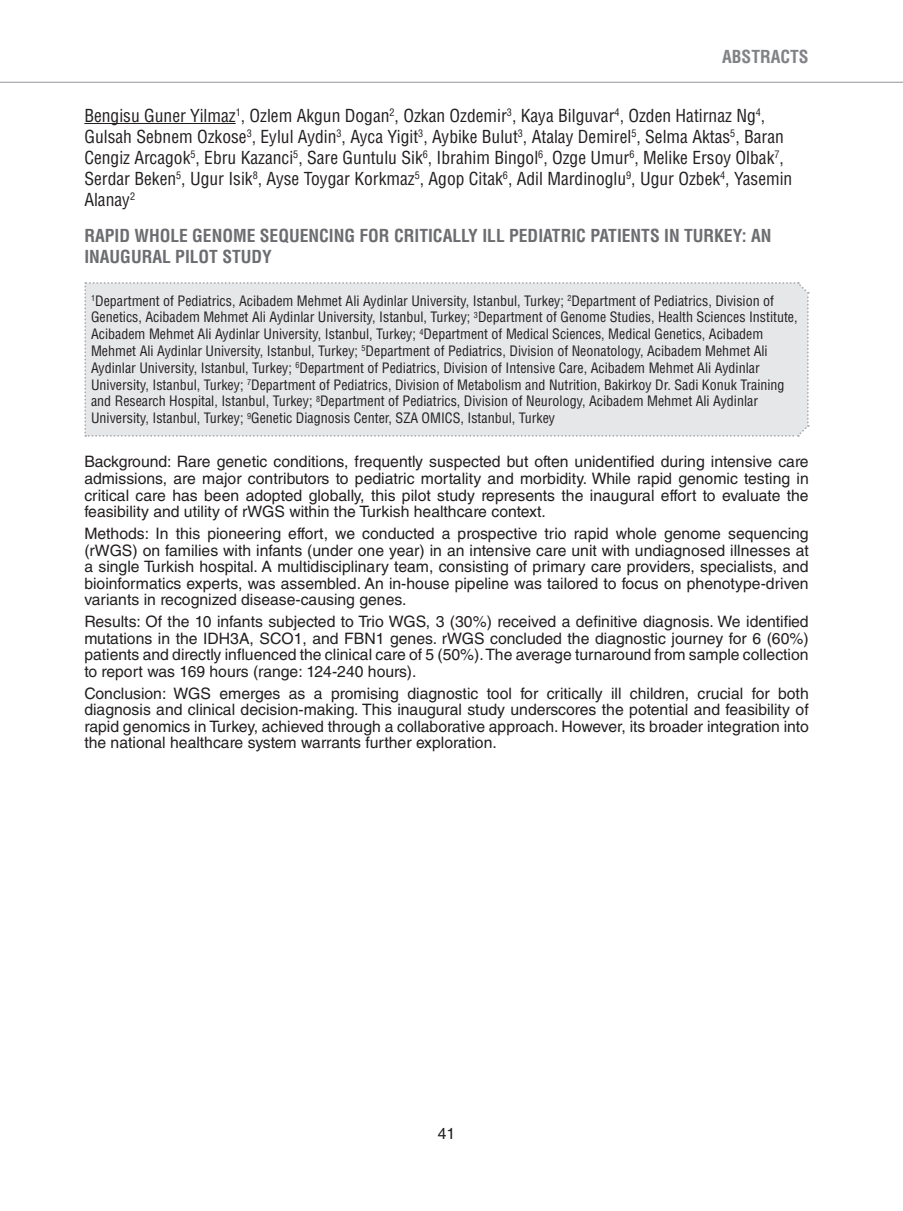
<style>
.page{position:relative;width:903px;height:1211px;background:#fff}
.page>*{position:absolute;margin:0;border:0;box-sizing:border-box;transform-origin:0 0}
.S1{font:condensed 17.5px/21px "Helvetica LT Std";color:#231f20}
.S2{font:700 condensed 17.5px/21px "Helvetica LT Std";color:#6c6d70}
.t1{font:700 condensed 17.5px "Helvetica LT Std";color:#808285}
.t2{font:15.75px/16.6px "Helvetica LT Std";color:#231f20;text-align:justify}
.t3{font:condensed 14px/16.8px "Helvetica LT Std";color:#231f20}
</style>
<div class="page">
<hr style="left:0;top:82px;width:903px;height:1px;background:#a8a9ad">
<hr style="left:84px;top:123px;width:152px;height:1px;background:#231f20">
<div style="left:84px;top:282px;width:725px;height:155px;background:#e6e7e9"></div>
<p class="t1" style="left:722px;top:46px;width:88px">ABSTRACTS</p>
<p class="S1" style="left:84px;top:105px;width:709px">Bengisu Guner Yilmaz<sup>1</sup>, Ozlem Akgun Dogan<sup>2</sup>, Ozkan Ozdemir<sup>3</sup>, Kaya Bilguvar<sup>4</sup>, Ozden Hatirnaz Ng<sup>4</sup>, Gulsah Sebnem Ozkose<sup>3</sup>, Eylul Aydin<sup>3</sup>, Ayca Yigit<sup>3</sup>, Aybike Bulut<sup>3</sup>, Atalay Demirel<sup>5</sup>, Selma Aktas<sup>5</sup>, Baran Cengiz Arcagok<sup>5</sup>, Ebru Kazanci<sup>5</sup>, Sare Guntulu Sik<sup>6</sup>, Ibrahim Bingol<sup>6</sup>, Ozge Umur<sup>6</sup>, Melike Ersoy Olbak<sup>7</sup>, Serdar Beken<sup>5</sup>, Ugur Isik<sup>8</sup>, Ayse Toygar Korkmaz<sup>5</sup>, Agop Citak<sup>6</sup>, Adil Mardinoglu<sup>9</sup>, Ugur Ozbek<sup>4</sup>, Yasemin Alanay<sup>2</sup></p>
<p class="S2" style="left:84px;top:225px;width:689px">RAPID WHOLE GENOME SEQUENCING FOR CRITICALLY ILL PEDIATRIC PATIENTS IN TURKEY: AN<br>INAUGURAL PILOT STUDY</p>
<p class="t3" style="left:91px;top:292px;width:708px"><sup>1</sup>Department of Pediatrics, Acibadem Mehmet Ali Aydinlar University, Istanbul, Turkey; <sup>2</sup>Department of Pediatrics, Division of Genetics, Acibadem Mehmet Ali Aydinlar University, Istanbul, Turkey; <sup>3</sup>Department of Genome Studies, Health Sciences Institute, Acibadem Mehmet Ali Aydinlar University, Istanbul, Turkey; <sup>4</sup>Department of Medical Sciences, Medical Genetics, Acibadem Mehmet Ali Aydinlar University, Istanbul, Turkey; <sup>5</sup>Department of Pediatrics, Division of Neonatology, Acibadem Mehmet Ali Aydinlar University, Istanbul, Turkey; <sup>6</sup>Department of Pediatrics, Division of Intensive Care, Acibadem Mehmet Ali Aydinlar University, Istanbul, Turkey; <sup>7</sup>Department of Pediatrics, Division of Metabolism and Nutrition, Bakirkoy Dr. Sadi Konuk Training and Research Hospital, Istanbul, Turkey; <sup>8</sup>Department of Pediatrics, Division of Neurology, Acibadem Mehmet Ali Aydinlar University, Istanbul, Turkey; <sup>9</sup>Genetic Diagnosis Center, SZA OMICS, Istanbul, Turkey</p>
<p class="t2" style="left:84px;top:453px;width:726px">Background: Rare genetic conditions, frequently suspected but often unidentified during intensive care admissions, are major contributors to pediatric mortality and morbidity. While rapid genomic testing in critical care has been adopted globally, this pilot study represents the inaugural effort to evaluate the feasibility and utility of rWGS within the Turkish healthcare context.</p>
<p class="t2" style="left:84px;top:525px;width:726px">Methods: In this pioneering effort, we conducted a prospective trio rapid whole genome sequencing (rWGS) on families with infants (under one year) in an intensive care unit with undiagnosed illnesses at a single Turkish hospital. A multidisciplinary team, consisting of primary care providers, specialists, and bioinformatics experts, was assembled. An in-house pipeline was tailored to focus on phenotype-driven variants in recognized disease-causing genes.</p>
<p class="t2" style="left:84px;top:613px;width:726px">Results: Of the 10 infants subjected to Trio WGS, 3 (30%) received a definitive diagnosis. We identified mutations in the IDH3A, SCO1, and FBN1 genes. rWGS concluded the diagnostic journey for 6 (60%) patients and directly influenced the clinical care of 5 (50%). The average turnaround from sample collection to report was 169 hours (range: 124-240 hours).</p>
<p class="t2" style="left:84px;top:684px;width:726px">Conclusion: WGS emerges as a promising diagnostic tool for critically ill children, crucial for both diagnosis and clinical decision-making. This inaugural study underscores the potential and feasibility of rapid genomics in Turkey, achieved through a collaborative approach. However, its broader integration into the national healthcare system warrants further exploration.</p>
<p class="t2" style="left:438px;top:1124px;width:19px">41</p>
</div>
